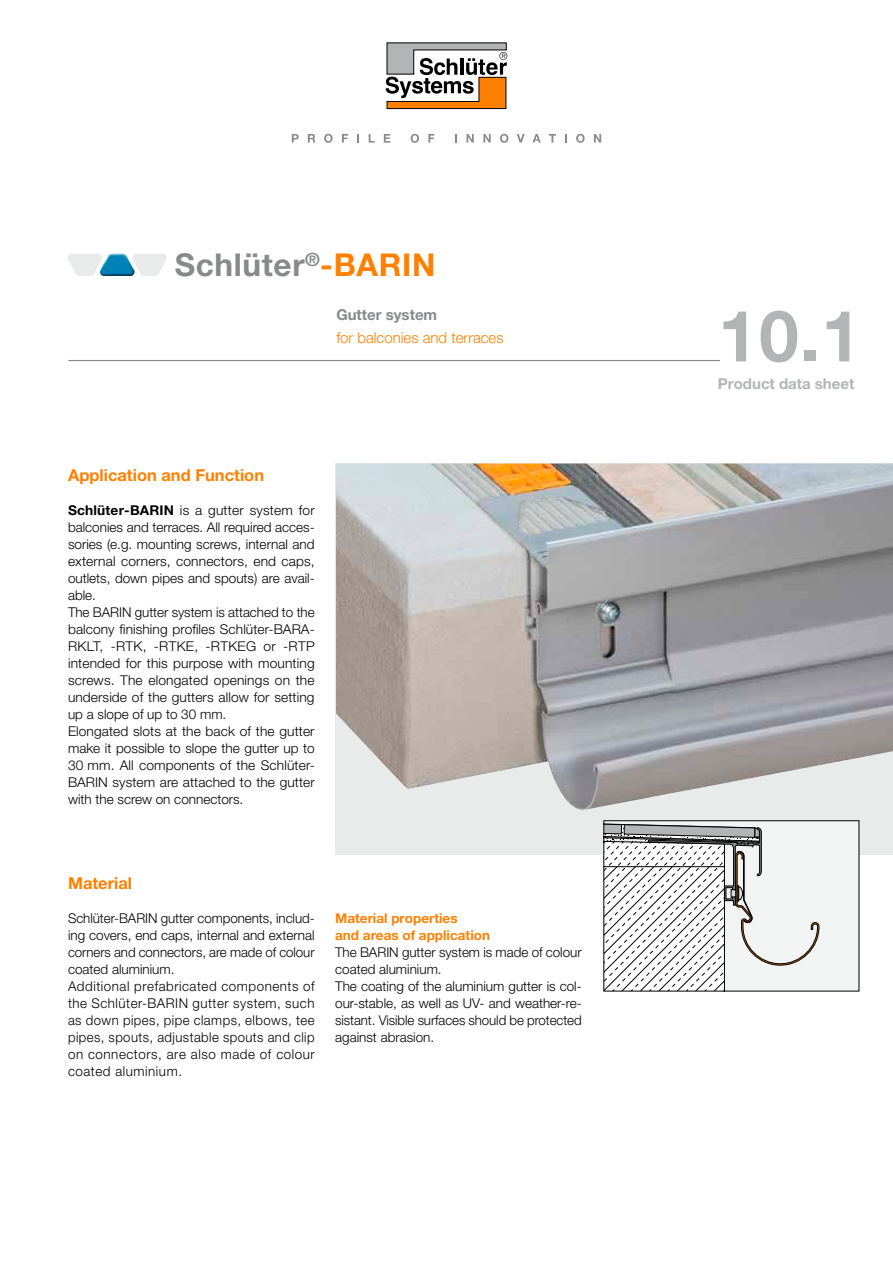
<style>
.page{position:relative;width:893px;height:1263px;background:#fff}
.page>*{position:absolute;margin:0;border:0;box-sizing:border-box;transform-origin:0 0}
.t1{font:700 71.25px "Helvetica Neue LT Pro";color:#b2b4b6}
.t2{font:700 31.5px "Helvetica Neue LT Pro";letter-spacing:.02em;color:#87898b}
.t3{font:700 16.5px "Helvetica Neue LT Pro";color:#ff8000}
.t4{font:300 15px "Helvetica Neue LT Pro";color:#ff8000}
.t5{font:700 15px "Helvetica Neue LT Pro";color:#b2b4b6}
.t6{font:700 15px "Helvetica Neue LT Pro";color:#87898b}
.t7{font:300 13.5px/17px "Helvetica Neue LT Pro";color:#000}
.t8{font:300 13.5px/17px "Helvetica Neue LT Pro";letter-spacing:.035em;color:#000}
.t9{font:700 13.5px/17px "Helvetica Neue LT Pro";color:#ff8000}
.s1{color:#ff8000}
.s2{font-weight:700}
</style>
<div class="page">
<hr style="left:68px;top:360px;width:652px;height:1px;background:#87898b">
<svg style="left:68px;top:254px;width:99px;height:22px"></svg>
<svg style="left:386px;top:43px;width:121px;height:66px"></svg>
<svg style="left:292px;top:134px;width:7px;height:9px"></svg>
<svg style="left:308px;top:134px;width:7px;height:9px"></svg>
<svg style="left:324px;top:134px;width:9px;height:9px"></svg>
<svg style="left:342px;top:134px;width:6px;height:9px"></svg>
<svg style="left:357px;top:134px;width:2px;height:9px"></svg>
<svg style="left:369px;top:134px;width:6px;height:9px"></svg>
<svg style="left:384px;top:134px;width:6px;height:9px"></svg>
<svg style="left:411px;top:134px;width:8px;height:9px"></svg>
<svg style="left:428px;top:134px;width:6px;height:9px"></svg>
<svg style="left:455px;top:134px;width:2px;height:9px"></svg>
<svg style="left:466px;top:134px;width:8px;height:9px"></svg>
<svg style="left:483px;top:134px;width:8px;height:9px"></svg>
<svg style="left:500px;top:134px;width:8px;height:9px"></svg>
<svg style="left:517px;top:134px;width:8px;height:9px"></svg>
<svg style="left:532px;top:134px;width:9px;height:9px"></svg>
<svg style="left:549px;top:134px;width:7px;height:9px"></svg>
<svg style="left:565px;top:134px;width:2px;height:9px"></svg>
<svg style="left:576px;top:134px;width:9px;height:9px"></svg>
<svg style="left:594px;top:134px;width:7px;height:9px"></svg>
<div style="left:336px;top:463px;width:557px;height:392px;background:#e9eaea"></div>
<img style="left:336px;top:463px;width:557px;height:347px">
<div style="left:604px;top:821px;width:255px;height:170px;background:#f2f3f3"></div>
<svg style="left:606px;top:823px;width:213px;height:166px"></svg>
<div style="left:604px;top:820px;width:255px;height:171px;border:1px solid #000"></div>
<h2 class="t2" style="left:175px;top:246px;width:262px">Schlüter<sup>®</sup><span class="s1">-BARIN</span></h2>
<p class="t6" style="left:336px;top:305px;width:102px">Gutter system</p>
<p class="t4" style="left:336px;top:328px;width:169px">for balconies and terraces</p>
<p class="t3" style="left:68px;top:464px;width:198px">Application and Function</p>
<p class="t7" style="left:68px;top:501px;width:248px"><span class="s2">Schlüter-BARIN</span> is a gutter system for balconies and terraces. All required acces&shy;sories (e.g. mounting screws, internal and external corners, connectors, end caps, outlets, down pipes and spouts) are avail&shy;able.<br>The BARIN gutter system is attached to the balcony finishing profiles Schlüter-BARA-RKLT, -RTK, -RTKE, -RTKEG or -RTP intended for this purpose with mounting screws. The elongated openings on the underside of the gutters allow for setting up a slope of up to 30 mm.<br>Elongated slots at the back of the gutter make it possible to slope the gutter up to 30 mm. All components of the Schlüter-BARIN system are attached to the gutter with the screw on connectors.</p>
<p class="t3" style="left:68px;top:873px;width:66px">Material</p>
<p class="t8" style="left:68px;top:909px;width:248px">Schlüter-BARIN gutter components, includ&shy;ing covers, end caps, internal and external corners and connectors, are made of colour coated aluminium.<br>Additional prefabricated components of the Schlüter-BARIN gutter system, such as down pipes, pipe clamps, elbows, tee pipes, spouts, adjustable spouts and clip on connectors, are also made of colour coated aluminium.</p>
<p class="t9" style="left:335px;top:909px;width:156px">Material properties<br>and areas of application</p>
<p class="t7" style="left:335px;top:943px;width:248px">The BARIN gutter system is made of colour coated aluminium.<br>The coating of the aluminium gutter is col&shy;our-stable, as well as UV- and weather-re&shy;sistant. Visible surfaces should be protected against abrasion.</p>
<h1 class="t1" style="left:718px;top:292px;width:144px">10.1</h1>
<p class="t5" style="left:718px;top:375px;width:138px">Product data sheet</p>
</div>
